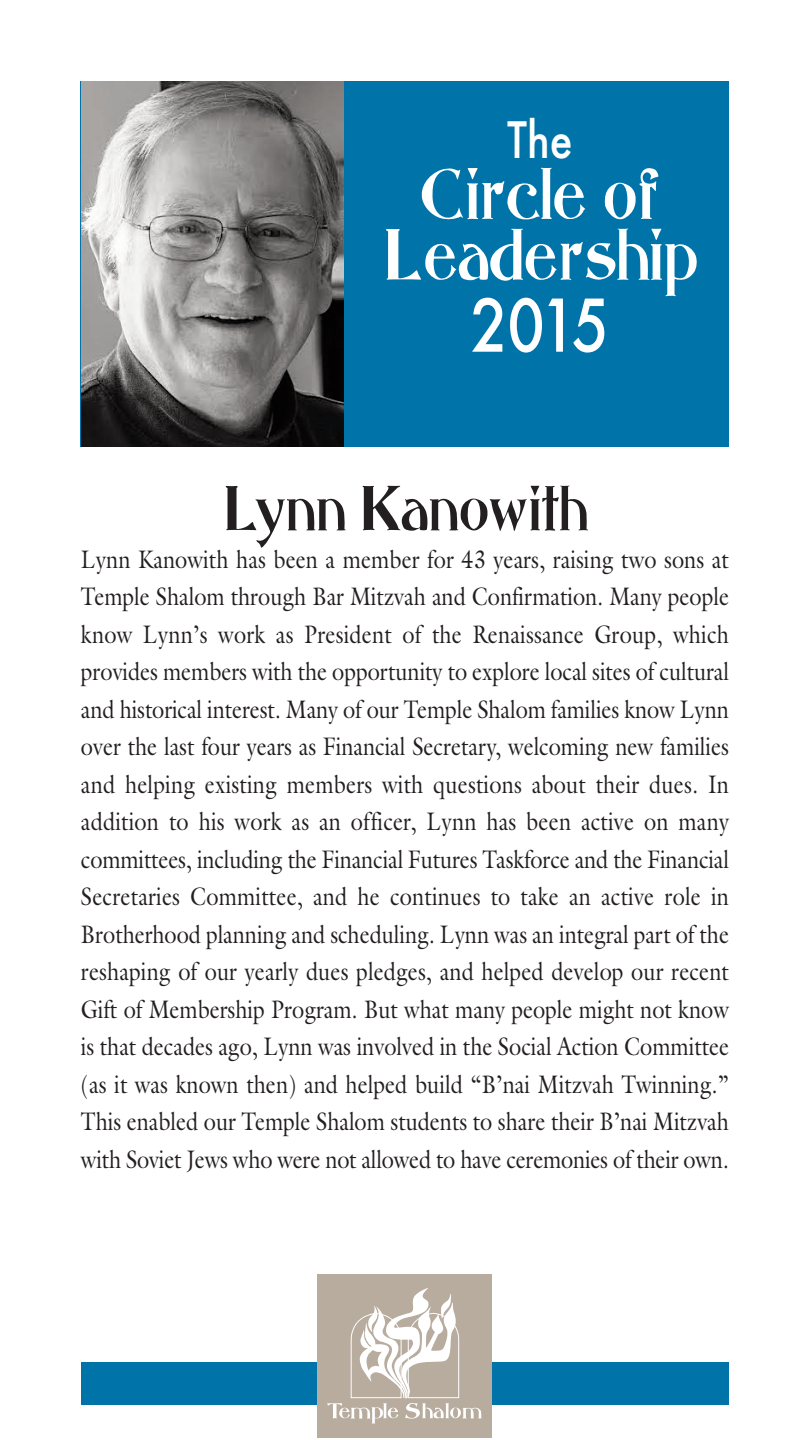
<style>
.page{position:relative;width:810px;height:1440px;background:#fff}
.page>*{position:absolute;margin:0;border:0;box-sizing:border-box;transform-origin:0 0}
.t1{font:70.5px/60.8px "Abbess";color:#fff;text-align:center;scale:.85 1}
.t2{font:500 70.5px "Futura";color:#fff;scale:.85 1}
.t3{font:61.5px "Abbess";color:#231f20;scale:.85 1}
.t4{font:500 48.75px "Futura";color:#fff;scale:.85 1}
.t5{font:25.5px/37.5px "Galliard";letter-spacing:-.01em;color:#231f20;text-align:justify;scale:.85 1}
</style>
<div class="page">
<div style="left:81px;top:81px;width:648px;height:366px;background:#0074a9"></div>
<img style="left:81px;top:81px;width:262px;height:366px">
<div style="left:81px;top:1362px;width:648px;height:42px;background:#0074a9"></div>
<div style="left:317px;top:1274px;width:174px;height:164px;background:#b8ac9f"></div>
<svg style="left:327px;top:1288px;width:155px;height:136px"></svg>
<h3 class="t4" style="left:507px;top:113px;width:79px">The</h3>
<h1 class="t1" style="left:382px;top:164px;width:372px">Circle of<br>Leadership</h1>
<h1 class="t2" style="left:471px;top:286px;width:165px">2015</h1>
<h2 class="t3" style="left:222px;top:473px;width:431px">Lynn Kanowith</h2>
<p class="t5" style="left:81px;top:540px;width:764px">Lynn Kanowith has been a member for 43 years, raising two sons at Temple Shalom through Bar Mitzvah and Confirmation. Many people know Lynn’s work as President of the Renaissance Group, which provides members with the opportunity to explore local sites of cultural and historical interest. Many of our Temple Shalom families know Lynn over the last four years as Financial Secretary, welcoming new families and helping existing members with questions about their dues. In addition to his work as an officer, Lynn has been active on many committees, including the Financial Futures Taskforce and the Financial Secretaries Committee, and he continues to take an active role in Brotherhood planning and scheduling. Lynn was an integral part of the reshaping of our yearly dues pledges, and helped develop our recent Gift of Membership Program. But what many people might not know is that decades ago, Lynn was involved in the Social Action Committee (as it was known then) and helped build “B’nai Mitzvah Twinning.” This enabled our Temple Shalom students to share their B’nai Mitzvah with Soviet Jews who were not allowed to have ceremonies of their own.</p>
</div>
